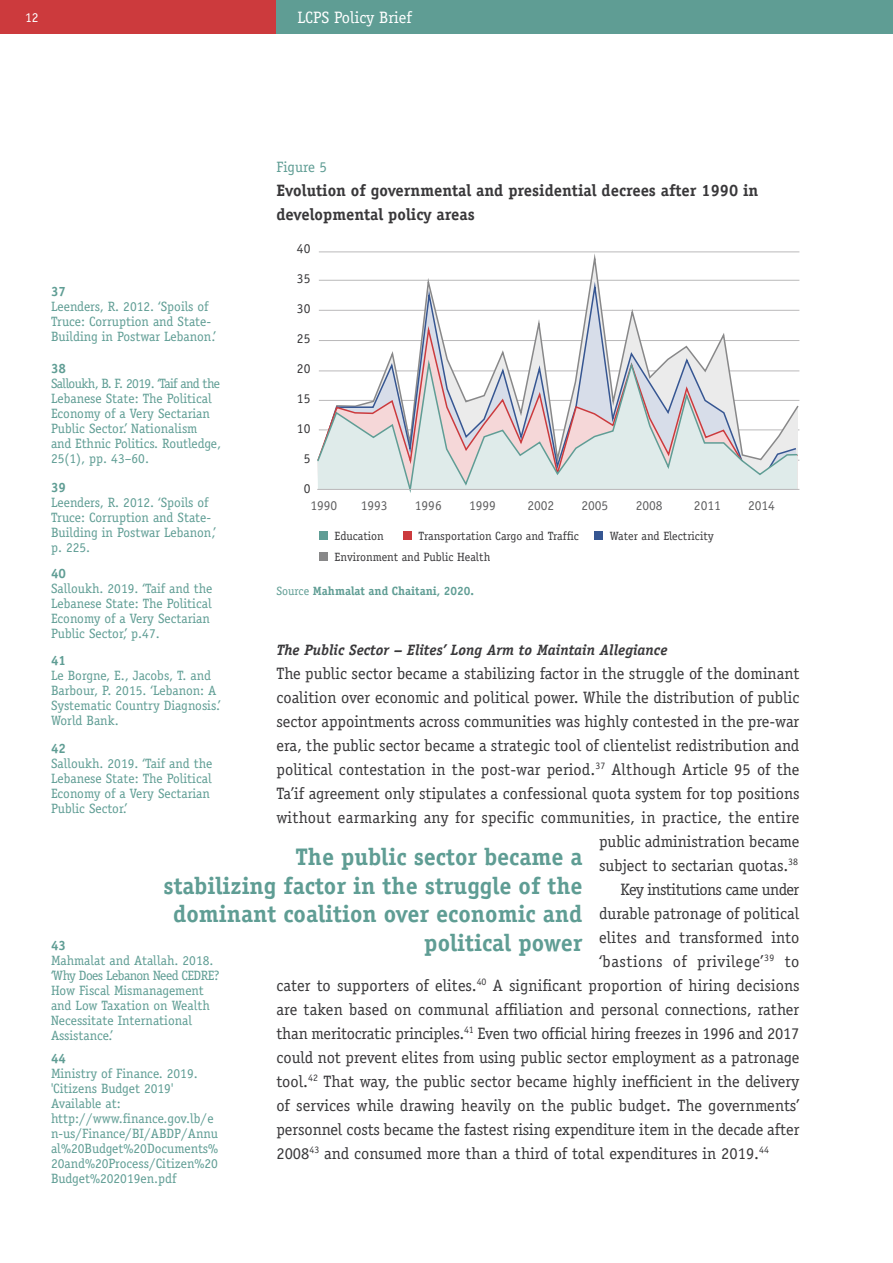
<style>
.page{position:relative;width:893px;height:1263px;background:#fff}
.page>*{position:absolute;margin:0;border:0;box-sizing:border-box;transform-origin:0 0}
.t1{font:700 24px/28.5px "Officina Serif Std";color:#5f9d94;text-align:right}
.t2{font:16.5px "Officina Serif Std";color:#39383a}
.t3{font:700 16.5px/24px "Officina Serif Std";color:#39383a}
.t4{font:16.5px "Officina Serif Std";letter-spacing:.03em;color:#39383a}
.t5{font:16.5px "Officina Serif Std";letter-spacing:-.03em;color:#39383a}
.t6{font:16.5px "Officina Serif Std";color:#fff}
.t7{font:italic 700 15px "Officina Serif Std";color:#39383a}
.t8{font:15px "Officina Serif Std";color:#5f9d94}
.t9{font:13.5px/15px "Officina Serif Std";color:#5f9d94}
.t10{font:13.5px "Officina Serif Std";letter-spacing:-.005em;color:#606061}
.t11{font:13.5px "Officina Serif Std";color:#39383a}
.t12{font:700 13.5px "Officina Serif Std";color:#5f9d94}
.t13{font:13.5px "Officina Serif Std";color:#fff}
.t14{font:12px "Officina Serif Std";color:#39383a}
.t15{font:700 12px "Officina Serif Std";color:#5f9d94}
.s1{font-weight:400}
</style>
<div class="page">
<svg style="left:319px;top:251px;width:481px;height:210px"></svg>
<svg style="left:319px;top:277px;width:479px;height:45px"></svg>
<svg style="left:319px;top:322px;width:480px;height:33px"></svg>
<svg style="left:317px;top:355px;width:482px;height:138px"></svg>
<div style="left:0;top:0;width:276px;height:34px;background:#cc3a3d"></div>
<div style="left:276px;top:0;width:617px;height:34px;background:#5f9d94"></div>
<hr style="left:317px;top:489px;width:482px;height:1px;background:#bab9ba">
<div style="left:319px;top:531px;width:8px;height:9px;background:#5f9d95"></div>
<div style="left:403px;top:531px;width:8px;height:9px;background:#cc3a3d"></div>
<div style="left:594px;top:531px;width:9px;height:9px;background:#365692"></div>
<div style="left:319px;top:552px;width:8px;height:9px;background:#888889"></div>
<p class="t13" style="left:25px;top:10px;width:15px">12</p>
<p class="t6" style="left:298px;top:7px;width:116px">LCPS Policy Brief</p>
<p class="t8" style="left:276px;top:158px;width:52px">Figure 5</p>
<p class="t3" style="left:276px;top:180px;width:483px">Evolution of governmental and presidential decrees after 1990 in developmental policy areas</p>
<p class="t11" style="left:297px;top:240px;width:15px">40</p>
<p class="t11" style="left:297px;top:270px;width:15px">35</p>
<p class="t11" style="left:297px;top:300px;width:15px">30</p>
<p class="t11" style="left:297px;top:330px;width:15px">25</p>
<p class="t11" style="left:297px;top:360px;width:15px">20</p>
<p class="t11" style="left:297px;top:390px;width:15px">15</p>
<p class="t11" style="left:297px;top:420px;width:15px">10</p>
<p class="t11" style="left:304px;top:450px;width:8px">5</p>
<p class="t11" style="left:304px;top:480px;width:8px">0</p>
<p class="t12" style="left:51px;top:287px;width:17px">37</p>
<p class="t9" style="left:51px;top:299px;width:166px">Leenders, R. 2012. ‘Spoils of<br>Truce: Corruption and State-<br>Building in Postwar Lebanon.’</p>
<p class="t12" style="left:51px;top:363px;width:17px">38</p>
<p class="t9" style="left:51px;top:376px;width:172px">Salloukh, B. F. 2019. ‘Taif and the<br>Lebanese State: The Political<br>Economy of a Very Sectarian<br>Public Sector.’ Nationalism and Ethnic Politics. Routledge,<br>25(1), pp. 43–60.</p>
<p class="t12" style="left:51px;top:482px;width:17px">39</p>
<p class="t9" style="left:51px;top:495px;width:166px">Leenders, R. 2012. ‘Spoils of<br>Truce: Corruption and State-<br>Building in Postwar Lebanon,’ p. 225.</p>
<p class="t12" style="left:51px;top:568px;width:17px">40</p>
<p class="t9" style="left:51px;top:581px;width:163px">Salloukh. 2019. ‘Taif and the<br>Lebanese State: The Political<br>Economy of a Very Sectarian<br>Public Sector,’ p.47.</p>
<p class="t12" style="left:51px;top:656px;width:17px">41</p>
<p class="t9" style="left:51px;top:668px;width:171px">Le Borgne, E., Jacobs, T. and<br>Barbour, P. 2015. ‘Lebanon: A<br>Systematic Country Diagnosis.’<br>World Bank.</p>
<p class="t12" style="left:51px;top:743px;width:17px">42</p>
<p class="t9" style="left:51px;top:756px;width:163px">Salloukh. 2019. ‘Taif and the<br>Lebanese State: The Political<br>Economy of a Very Sectarian<br>Public Sector.’</p>
<p class="t10" style="left:310px;top:497px;width:28px">1990</p>
<p class="t10" style="left:361px;top:497px;width:28px">1993</p>
<p class="t10" style="left:415px;top:497px;width:28px">1996</p>
<p class="t10" style="left:469px;top:497px;width:28px">1999</p>
<p class="t10" style="left:527px;top:497px;width:28px">2002</p>
<p class="t10" style="left:582px;top:497px;width:28px">2005</p>
<p class="t10" style="left:636px;top:497px;width:28px">2008</p>
<p class="t10" style="left:694px;top:497px;width:28px">2011</p>
<p class="t10" style="left:748px;top:497px;width:28px">2014</p>
<p class="t14" style="left:335px;top:529px;width:51px">Education</p>
<p class="t14" style="left:419px;top:529px;width:162px">Transportation Cargo and Traffic</p>
<p class="t14" style="left:610px;top:529px;width:106px">Water and Electricity</p>
<p class="t14" style="left:335px;top:550px;width:157px">Environment and Public Health</p>
<p class="t15" style="left:276px;top:587px;width:199px"><span class="s1">Source</span> Mahmalat and Chaitani, 2020.</p>
<p class="t7" style="left:276px;top:644px;width:393px">The Public Sector – Elites’ Long Arm to Maintain Allegiance</p>
<p class="t2" style="left:276px;top:663px;width:524px">The public sector became a stabilizing factor in the struggle of the dominant</p>
<p class="t2" style="left:276px;top:687px;width:524px">coalition over economic and political power. While the distribution of public</p>
<p class="t2" style="left:276px;top:711px;width:524px">sector appointments across communities was highly contested in the pre-war</p>
<p class="t2" style="left:276px;top:735px;width:524px">era, the public sector became a strategic tool of clientelist redistribution and</p>
<p class="t2" style="left:276px;top:759px;width:524px">political contestation in the post-war period.<sup>37</sup> Although Article 95 of the</p>
<p class="t2" style="left:276px;top:783px;width:524px">Ta’if agreement only stipulates a confessional quota system for top positions</p>
<p class="t2" style="left:276px;top:807px;width:524px">without earmarking any for specific communities, in practice, the entire</p>
<p class="t2" style="left:599px;top:831px;width:202px">public administration became</p>
<p class="t2" style="left:599px;top:855px;width:201px">subject to sectarian quotas.<sup>38</sup></p>
<p class="t5" style="left:620px;top:879px;width:181px">Key institutions came under</p>
<p class="t2" style="left:599px;top:903px;width:202px">durable patronage of political</p>
<p class="t2" style="left:599px;top:927px;width:202px">elites and transformed into</p>
<p class="t4" style="left:599px;top:951px;width:202px">‘bastions of privilege’<sup>39</sup> to</p>
<p class="t2" style="left:276px;top:975px;width:524px">cater to supporters of elites.<sup>40</sup> A significant proportion of hiring decisions</p>
<p class="t2" style="left:276px;top:999px;width:524px">are taken based on communal affiliation and personal connections, rather</p>
<p class="t2" style="left:276px;top:1023px;width:525px">than meritocratic principles.<sup>41</sup> Even two official hiring freezes in 1996 and 2017</p>
<p class="t2" style="left:276px;top:1047px;width:524px">could not prevent elites from using public sector employment as a patronage</p>
<p class="t2" style="left:276px;top:1071px;width:525px">tool.<sup>42</sup> That way, the public sector became highly inefficient in the delivery</p>
<p class="t2" style="left:276px;top:1095px;width:525px">of services while drawing heavily on the public budget. The governments’</p>
<p class="t2" style="left:276px;top:1119px;width:525px">personnel costs became the fastest rising expenditure item in the decade after</p>
<p class="t2" style="left:276px;top:1143px;width:494px">2008<sup>43</sup> and consumed more than a third of total expenditures in 2019.<sup>44</sup></p>
<h1 class="t1" style="left:163px;top:845px;width:421px">The public sector became a<br>stabilizing factor in the struggle of the dominant coalition over economic and political power</h1>
<p class="t12" style="left:51px;top:940px;width:17px">43</p>
<p class="t9" style="left:51px;top:953px;width:170px">Mahmalat and Atallah. 2018. ‘Why Does Lebanon Need CEDRE?<br>How Fiscal Mismanagement and Low Taxation on Wealth<br>Necessitate International<br>Assistance.’</p>
<p class="t12" style="left:51px;top:1053px;width:17px">44</p>
<p class="t9" style="left:51px;top:1066px;width:169px">Ministry of Finance. 2019. 'Citizens Budget 2019'<br>Available at: http://www.finance.gov.lb/e n-us/Finance/BI/ABDP/Annu al%20Budget%20Documents%<br>20and%20Process/Citizen%20<br>Budget%202019en.pdf</p>
</div>
